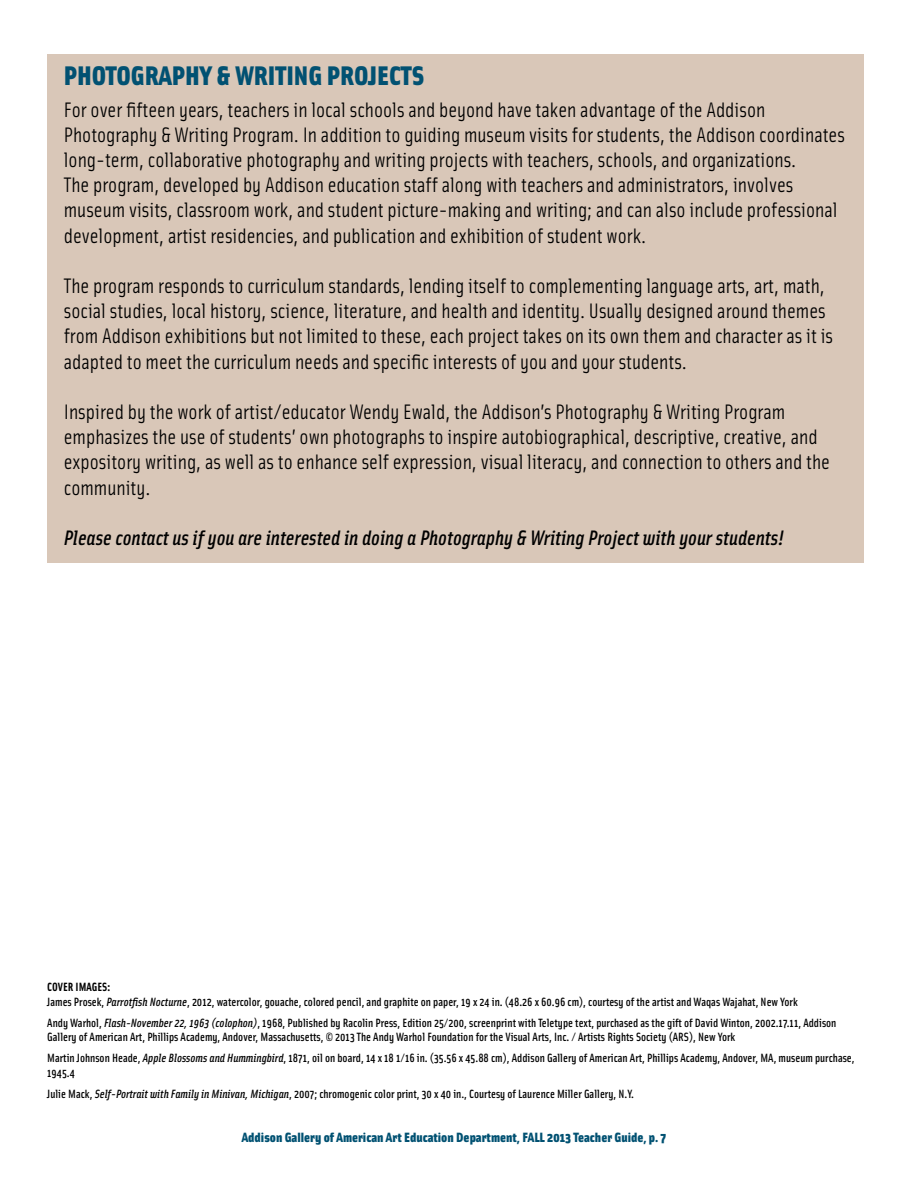
<style>
.page{position:relative;width:918px;height:1188px;background:#fff}
.page>*{position:absolute;margin:0;border:0;box-sizing:border-box;transform-origin:0 0}
.t1{font:900 27px "Solex";color:#015172}
.t2{font:21px/25.2px "Solex";color:#000}
.t3{font:italic 500 21px "Solex";color:#000}
.t4{font:900 13.5px "Solex";color:#015172}
.t5{font:500 12px/14.4px "Solex";color:#000}
.s1{font-weight:700}
.s2{font-style:italic}
</style>
<div class="page">
<div style="left:47px;top:54px;width:817px;height:508px;background:#d9c7b8"></div>
<p class="t1" style="left:64px;top:56px;width:362px">PHOTOGRAPHY &amp; WRITING PROJECTS</p>
<p class="t2" style="left:64px;top:96px;width:783px">For over fifteen years, teachers in local schools and beyond have taken advantage of the Addison Photography &amp; Writing Program. In addition to guiding museum visits for students, the Addison coordinates long-term, collaborative photography and writing projects with teachers, schools, and organizations.<br>The program, developed by Addison education staff along with teachers and administrators, involves museum visits, classroom work, and student picture-making and writing; and can also include professional development, artist residencies, and publication and exhibition of student work.</p>
<p class="t2" style="left:64px;top:272px;width:771px">The program responds to curriculum standards, lending itself to complementing language arts, art, math, social studies, local history, science, literature, and health and identity. Usually designed around themes from Addison exhibitions but not limited to these, each project takes on its own them and character as it is adapted to meet the curriculum needs and specific interests of you and your students.</p>
<p class="t2" style="left:64px;top:398px;width:768px">Inspired by the work of artist/educator Wendy Ewald, the Addison’s Photography &amp; Writing Program emphasizes the use of students’ own photographs to inspire autobiographical, descriptive, creative, and expository writing, as well as to enhance self expression, visual literacy, and connection to others and the community.</p>
<p class="t3" style="left:64px;top:524px;width:722px">Please contact us if you are interested in doing a Photography &amp; Writing Project with your students!</p>
<p class="t5" style="left:47px;top:979px;width:752px"><span class="s1">COVER IMAGES:<br></span>James Prosek, <span class="s2">Parrotfish Nocturne</span>, 2012, watercolor, gouache, colored pencil, and graphite on paper, 19 x 24 in. (48.26 x 60.96 cm), courtesy of the artist and Waqas Wajahat, New York</p>
<p class="t5" style="left:47px;top:1015px;width:791px">Andy Warhol, <span class="s2">Flash-November 22, 1963 (colophon)</span>, 1968, Published by Racolin Press, Edition 25/200, screenprint with Teletype text, purchased as the gift of David Winton, 2002.17.11, Addison<br>Gallery of American Art, Phillips Academy, Andover, Massachusetts, © 2013 The Andy Warhol Foundation for the Visual Arts, Inc. / Artists Rights Society (ARS), New York</p>
<p class="t5" style="left:47px;top:1051px;width:809px">Martin Johnson Heade, <span class="s2">Apple Blossoms and Hummingbird</span>, 1871, oil on board, 14 x 18 1/16 in. (35.56 x 45.88 cm), Addison Gallery of American Art, Phillips Academy, Andover, MA, museum purchase,<br>1945.4</p>
<p class="t5" style="left:47px;top:1086px;width:588px">Julie Mack, <span class="s2">Self-Portrait with Family in Minivan, Michigan</span>, 2007; chromogenic color print, 30 x 40 in., Courtesy of Laurence Miller Gallery, N.Y.</p>
<p class="t4" style="left:242px;top:1128px;width:426px">Addison Gallery of American Art Education Department, FALL 2013 Teacher Guide, p. 7</p>
</div>
